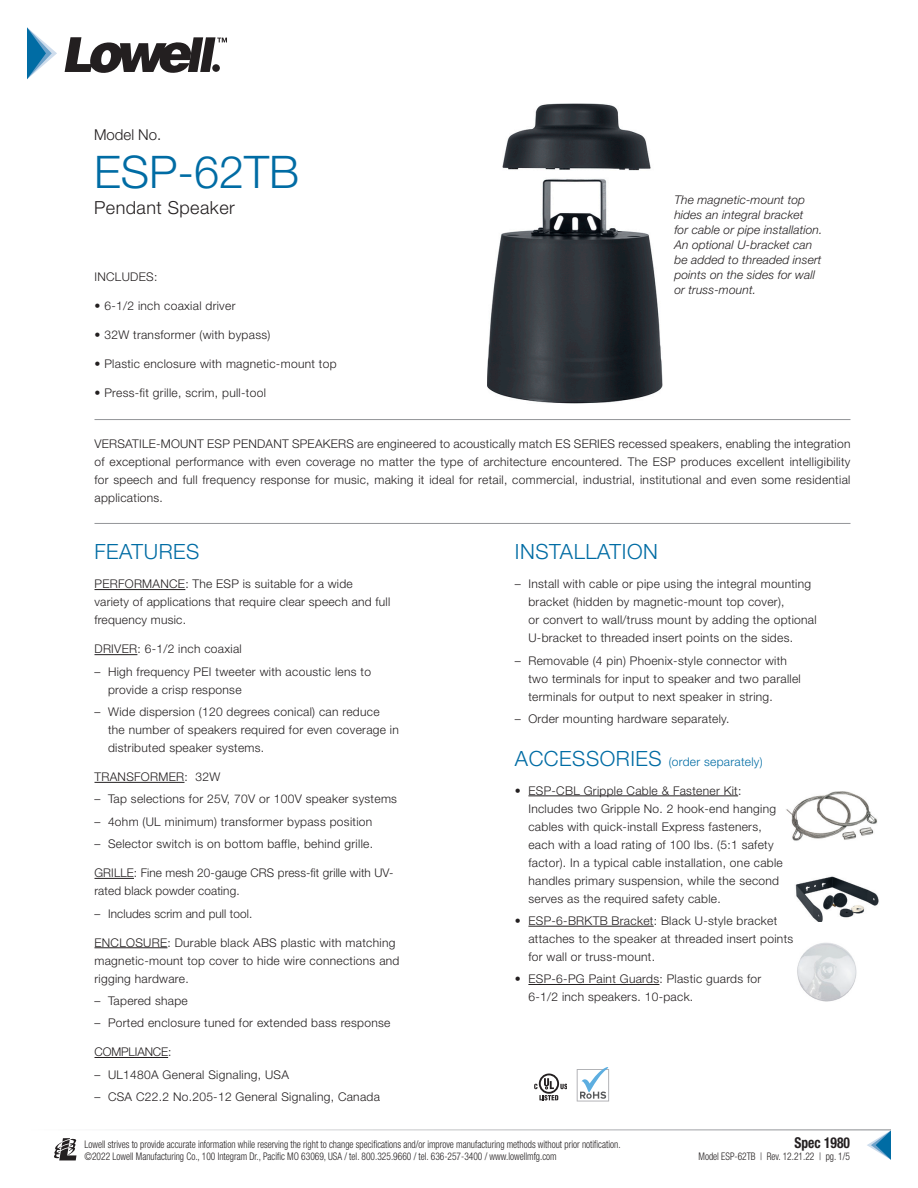
<style>
.page{position:relative;width:918px;height:1188px;background:#fff}
.page>*{position:absolute;margin:0;border:0;box-sizing:border-box;transform-origin:0 0}
.Title_-_Model{font:300 45px "Helvetica Neue LT Std";color:#006ca4}
.Section_Subhead{font:300 21px "Helvetica Neue LT Std";letter-spacing:.025em;color:#006ca4}
.Title_-_Descriptor{font:300 18px "Helvetica Neue LT Std";letter-spacing:.025em;color:#231f20}
.t1{font:700 condensed 15px "Helvetica Neue LT Std";color:#231f20;scale:.9 1}
.Title_-_Series{font:300 15px "Helvetica Neue LT Std";color:#231f20}
.FEATURES_-_Paragragh{font:300 12px/18px "Helvetica Neue LT Std";letter-spacing:.025em;color:#231f20}
.BULLET_-_Paragraph{font:300 12px/18px "Helvetica Neue LT Std";letter-spacing:.025em;color:#231f20}
.Model_Description{font:300 12px/18px "Helvetica Neue LT Std";letter-spacing:.025em;color:#231f20;text-align:justify}
.Model_Description-2{font:italic 300 12px/15px "Helvetica Neue LT Std";letter-spacing:.01em;color:#231f20}
.Specifications{font:300 12px "Helvetica Neue LT Std";letter-spacing:.025em;color:#231f20}
.Section_Subhead-2{font:300 12px "Helvetica Neue LT Std";letter-spacing:.025em;color:#006ca4}
.FEATURES_-_Paragragh-2{font:300 12px "Helvetica Neue LT Std";letter-spacing:-.01em;color:#231f20}
.t2{font:300 condensed 10.5px/12px "Helvetica Neue LT Std";color:#231f20;scale:.9 1}
.s1{font-size:21px}
</style>
<div class="page">
<svg style="left:54px;top:1138px;width:22px;height:22px"></svg>
<svg style="left:867px;top:1131px;width:24px;height:29px"></svg>
<svg style="left:65px;top:37px;width:162px;height:36px"></svg>
<svg style="left:27px;top:27px;width:30px;height:52px"></svg>
<hr style="left:94px;top:589px;width:91px;height:1px;background:#231f20">
<hr style="left:94px;top:654px;width:43px;height:1px;background:#231f20">
<hr style="left:94px;top:782px;width:90px;height:1px;background:#231f20">
<hr style="left:94px;top:878px;width:40px;height:1px;background:#231f20">
<hr style="left:94px;top:947px;width:73px;height:1px;background:#231f20">
<hr style="left:94px;top:1057px;width:74px;height:1px;background:#231f20">
<hr style="left:94px;top:419px;width:756px;height:1px;background:#939598">
<hr style="left:94px;top:523px;width:756px;height:1px;background:#939598">
<svg style="left:539px;top:1095px;width:19px;height:5px"></svg>
<svg style="left:560px;top:1084px;width:7px;height:5px"></svg>
<svg style="left:539px;top:1074px;width:20px;height:20px"></svg>
<svg style="left:541px;top:1075px;width:16px;height:17px"></svg>
<svg style="left:544px;top:1078px;width:10px;height:11px"></svg>
<svg style="left:535px;top:1084px;width:3px;height:5px"></svg>
<svg style="left:577px;top:1067px;width:32px;height:34px"></svg>
<hr style="left:528px;top:796px;width:210px;height:1px;background:#231f20">
<hr style="left:528px;top:926px;width:126px;height:1px;background:#231f20">
<hr style="left:528px;top:984px;width:131px;height:1px;background:#231f20">
<img style="left:795px;top:876px;width:84px;height:46px">
<img style="left:786px;top:791px;width:91px;height:50px">
<img style="left:487px;top:104px;width:175px;height:300px">
<img style="left:797px;top:942px;width:60px;height:60px">
<p class="Title_-_Series" style="left:94px;top:126px;width:69px">Model No.</p>
<p class="Title_-_Model" style="left:94px;top:145px;width:207px">ESP-62TB</p>
<p class="Title_-_Descriptor" style="left:94px;top:196px;width:142px">Pendant Speaker</p>
<p class="Model_Description-2" style="left:674px;top:193px;width:150px">The magnetic-mount top hides an integral bracket<br>for cable or pipe installation.<br>An optional U-bracket can be added to threaded insert points on the sides for wall or truss-mount.</p>
<p class="Specifications" style="left:94px;top:269px;width:64px">INCLUDES:</p>
<p class="Specifications" style="left:94px;top:298px;width:142px">• 6-1/2 inch coaxial driver</p>
<p class="Specifications" style="left:94px;top:327px;width:177px">• 32W transformer (with bypass)</p>
<p class="Specifications" style="left:94px;top:356px;width:244px">• Plastic enclosure with magnetic-mount top</p>
<p class="Specifications" style="left:94px;top:385px;width:173px">• Press-fit grille, scrim, pull-tool</p>
<p class="Model_Description" style="left:94px;top:435px;width:758px">VERSATILE-MOUNT ESP PENDANT SPEAKERS are engineered to acoustically match ES SERIES recessed speakers, enabling the integration of exceptional performance with even coverage no matter the type of architecture encountered. The ESP produces excellent intelligibility for speech and full frequency response for music, making it ideal for retail, commercial, industrial, institutional and even some residential applications.</p>
<p class="Section_Subhead" style="left:94px;top:539px;width:106px">FEATURES</p>
<p class="FEATURES_-_Paragragh" style="left:94px;top:575px;width:297px">PERFORMANCE: The ESP is suitable for a wide variety of applications that require clear speech and full frequency music.</p>
<p class="FEATURES_-_Paragragh" style="left:94px;top:640px;width:149px">DRIVER: 6-1/2 inch coaxial</p>
<p class="FEATURES_-_Paragragh" style="left:108px;top:662px;width:265px;text-indent:-14px">– High frequency PEI tweeter with acoustic lens to provide a crisp response</p>
<p class="FEATURES_-_Paragragh" style="left:108px;top:703px;width:292px;text-indent:-14px">– Wide dispersion (120 degrees conical) can reduce the number of speakers required for even coverage in distributed speaker systems.</p>
<p class="FEATURES_-_Paragragh" style="left:94px;top:768px;width:127px">TRANSFORMER: 32W</p>
<p class="FEATURES_-_Paragragh" style="left:94px;top:790px;width:304px">– Tap selections for 25V, 70V or 100V speaker systems</p>
<p class="FEATURES_-_Paragragh" style="left:94px;top:812px;width:279px">– 4ohm (UL minimum) transformer bypass position</p>
<p class="FEATURES_-_Paragragh" style="left:94px;top:835px;width:280px">– Selector switch is on bottom baffle, behind grille.</p>
<p class="FEATURES_-_Paragragh" style="left:94px;top:864px;width:300px">GRILLE: Fine mesh 20-gauge CRS press-fit grille with UV&shy;rated black powder coating.</p>
<p class="FEATURES_-_Paragragh" style="left:94px;top:904px;width:159px">– Includes scrim and pull tool.</p>
<p class="FEATURES_-_Paragragh" style="left:94px;top:933px;width:307px">ENCLOSURE: Durable black ABS plastic with matching magnetic-mount top cover to hide wire connections and rigging hardware.</p>
<p class="FEATURES_-_Paragragh" style="left:94px;top:991px;width:95px">– Tapered shape</p>
<p class="BULLET_-_Paragraph" style="left:94px;top:1014px;width:297px">– Ported enclosure tuned for extended bass response</p>
<p class="FEATURES_-_Paragragh-2" style="left:94px;top:1045px;width:78px">COMPLIANCE:</p>
<p class="FEATURES_-_Paragragh" style="left:94px;top:1065px;width:196px">– UL1480A General Signaling, USA</p>
<p class="FEATURES_-_Paragragh" style="left:94px;top:1087px;width:287px">– CSA C22.2 No.205-12 General Signaling, Canada</p>
<p class="Section_Subhead" style="left:515px;top:539px;width:144px">INSTALLATION</p>
<p class="FEATURES_-_Paragragh" style="left:528px;top:575px;width:290px;text-indent:-14px">– Install with cable or pipe using the integral mounting bracket (hidden by magnetic-mount top cover),<br>or convert to wall/truss mount by adding the optional U-bracket to threaded insert points on the sides.</p>
<p class="FEATURES_-_Paragragh" style="left:528px;top:651px;width:274px;text-indent:-14px">– Removable (4 pin) Phoenix-style connector with two terminals for input to speaker and two parallel terminals for output to next speaker in string.</p>
<p class="FEATURES_-_Paragragh" style="left:515px;top:710px;width:216px">– Order mounting hardware separately.</p>
<p class="Section_Subhead-2" style="left:515px;top:754px;width:249px"><span class="s1">ACCESSORIES</span> (order separately)</p>
<p class="BULLET_-_Paragraph" style="left:528px;top:781px;width:256px;text-indent:-14px">• ESP-CBL Gripple Cable &amp; Fastener Kit:<br>Includes two Gripple No. 2 hook-end hanging cables with quick-install Express fasteners, each with a load rating of 100 lbs. (5:1 safety factor). In a typical cable installation, one cable handles primary suspension, while the second serves as the required safety cable.</p>
<p class="BULLET_-_Paragraph" style="left:528px;top:911px;width:266px;text-indent:-14px">• ESP-6-BRKTB Bracket: Black U-style bracket attaches to the speaker at threaded insert points for wall or truss-mount.</p>
<p class="BULLET_-_Paragraph" style="left:528px;top:970px;width:234px;text-indent:-14px">• ESP-6-PG Paint Guards: Plastic guards for<br>6-1/2 inch speakers. 10-pack.</p>
<p class="t2" style="left:85px;top:1138px;width:597px">Lowell strives to provide accurate information while reserving the right to change specifications and/or improve manufacturing methods without prior notification. ©2022 Lowell Manufacturing Co., 100 Integram Dr., Pacific MO 63069, USA / tel. 800.325.9660 / tel. 636-257-3400 / www.lowellmfg.com</p>
<p class="t1" style="left:795px;top:1134px;width:63px">Spec 1980</p>
<p class="t2" style="left:699px;top:1150px;width:170px">Model ESP-62TB | Rev. 12.21.22 | pg. 1/5</p>
</div>
